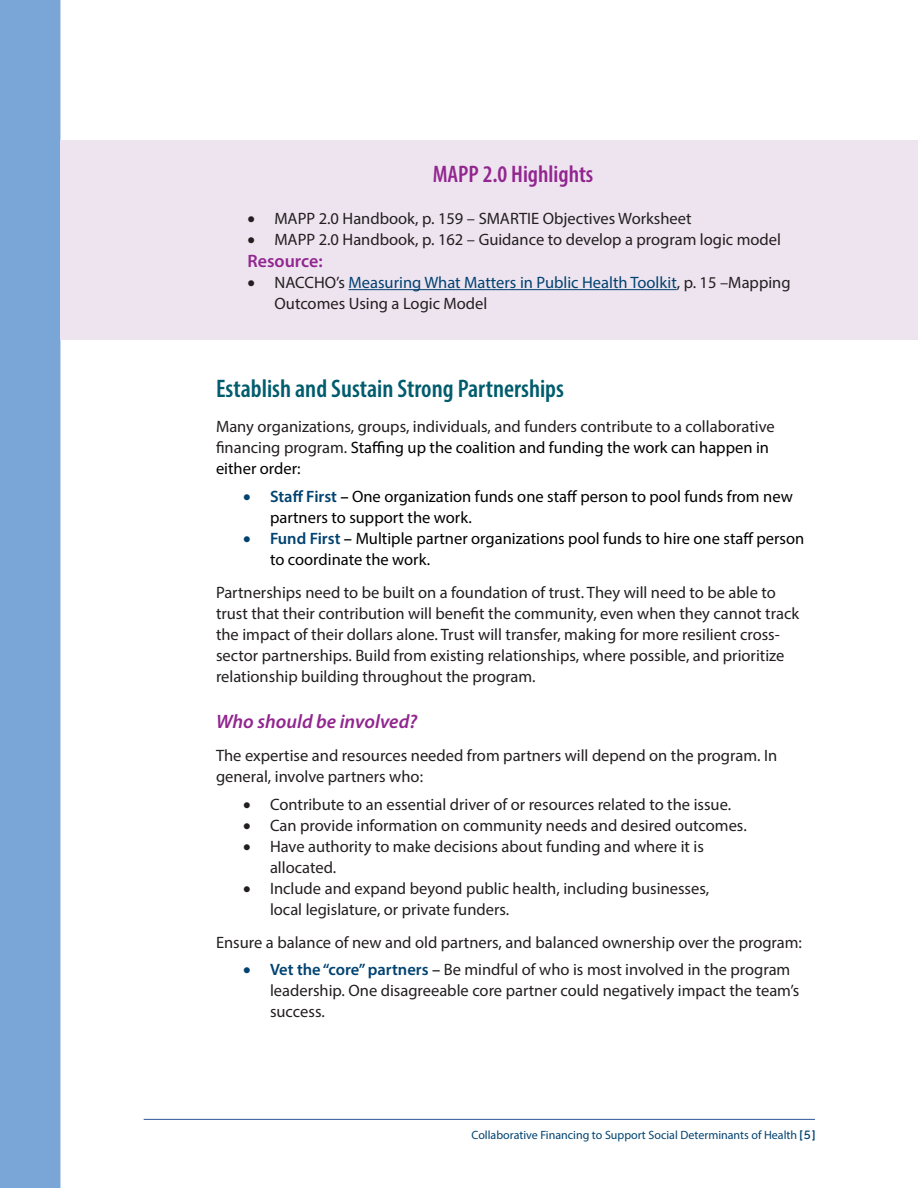
<style>
.page{position:relative;width:918px;height:1188px;background:#fff}
.page>*{position:absolute;margin:0;border:0;box-sizing:border-box;transform-origin:0 0}
.Heading_2{font:600 condensed 25.5px "Myriad Pro";color:#005c6d}
.t1{font:600 condensed 24px "Myriad Pro";color:#92268f}
.Heading_4{font:italic 600 19.5px "Myriad Pro";color:#92268f}
.List_Paragraph{font:600 18px "Myriad Pro";color:#92268f}
.t2{font:16.5px/21px "Myriad Pro";color:#231f20}
.t3{font:16.5px/21px "Myriad Pro";color:#000}
.t4{font:12px "Myriad Pro";color:#004270}
.s1{color:#004270}
.s2{color:#000}
.s3{font-weight:600;color:#004270}
.s4{font-weight:600}
.s5{font-family:"Town 10 Display";font-weight:500}
</style>
<div class="page">
<div style="left:0;top:0;width:60px;height:1188px;background:#7aa5d7"></div>
<hr style="left:144px;top:1119px;width:671px;height:1px;background:#2f5496">
<div style="left:60px;top:140px;width:858px;height:200px;background:#eee4f0"></div>
<hr style="left:349px;top:289px;width:328px;height:1px;background:#004270">
<p class="t1" style="left:433px;top:159px;width:162px">MAPP 2.0 Highlights</p>
<p class="t2" style="left:248px;top:207px;width:446px">• MAPP 2.0 Handbook, p. 159 – SMARTIE Objectives Worksheet</p>
<p class="t2" style="left:248px;top:228px;width:535px">• MAPP 2.0 Handbook, p. 162 – Guidance to develop a program logic model</p>
<p class="List_Paragraph" style="left:248px;top:250px;width:77px">Resource:</p>
<p class="t2" style="left:274px;top:272px;width:518px;text-indent:-27px">• NACCHO’s <span class="s1">Measuring What Matters in Public Health Toolkit</span>, p. 15 –Mapping<br>Outcomes Using a Logic Model</p>
<p class="Heading_2" style="left:216px;top:373px;width:349px">Establish and Sustain Strong Partnerships</p>
<p class="t2" style="left:216px;top:415px;width:560px">Many organizations, groups, individuals, and funders contribute to a collaborative financing program. <span class="s2">Staffing up the coalition and funding the work can happen in either order:</span></p>
<p class="t3" style="left:270px;top:485px;width:524px;text-indent:-27px"><span class="s1">•</span> <span class="s3">Staff First</span> <span class="s4">–</span> One organization funds one staff person to pool funds from new partners to support the work.</p>
<p class="t3" style="left:270px;top:527px;width:536px;text-indent:-27px"><span class="s1">•</span> <span class="s3">Fund First</span> <span class="s4">–</span> Multiple partner organizations pool funds to hire one staff person to coordinate the work.</p>
<p class="t2" style="left:216px;top:581px;width:585px">Partnerships need to be built on a foundation of trust. They will need to be able to trust that their contribution will benefit the community, even when they cannot track the impact of their dollars alone. Trust will transfer, making for more resilient cross&shy;sector partnerships. Build from existing relationships, where possible, and prioritize relationship building throughout the program.</p>
<p class="Heading_4" style="left:216px;top:709px;width:203px">Who should be involved?</p>
<p class="t2" style="left:216px;top:744px;width:563px">The expertise and resources needed from partners will depend on the program. In general, involve partners who:</p>
<p class="t2" style="left:243px;top:793px;width:490px">• Contribute to an essential driver of or resources related to the issue.</p>
<p class="t2" style="left:243px;top:814px;width:505px">• Can provide information on community needs and desired outcomes.</p>
<p class="t2" style="left:270px;top:835px;width:435px;text-indent:-27px">• Have authority to make decisions about funding and where it is allocated.</p>
<p class="t2" style="left:270px;top:877px;width:441px;text-indent:-27px">• Include and expand beyond public health, including businesses, local legislature, or private funders.</p>
<p class="t2" style="left:216px;top:931px;width:588px">Ensure a balance of new and old partners, and balanced ownership over the program:</p>
<p class="t2" style="left:270px;top:959px;width:531px;text-indent:-27px"><span class="s1">•</span> <span class="s3">Vet the “core” partners</span> <span class="s4">–</span> Be mindful of who is most involved in the program leadership. One disagreeable core partner could negatively impact the team’s success.</p>
<p class="t4" style="left:472px;top:1127px;width:345px">Collaborative Financing to Support Social Determinants of Health <span class="s5">[5]</span></p>
</div>
